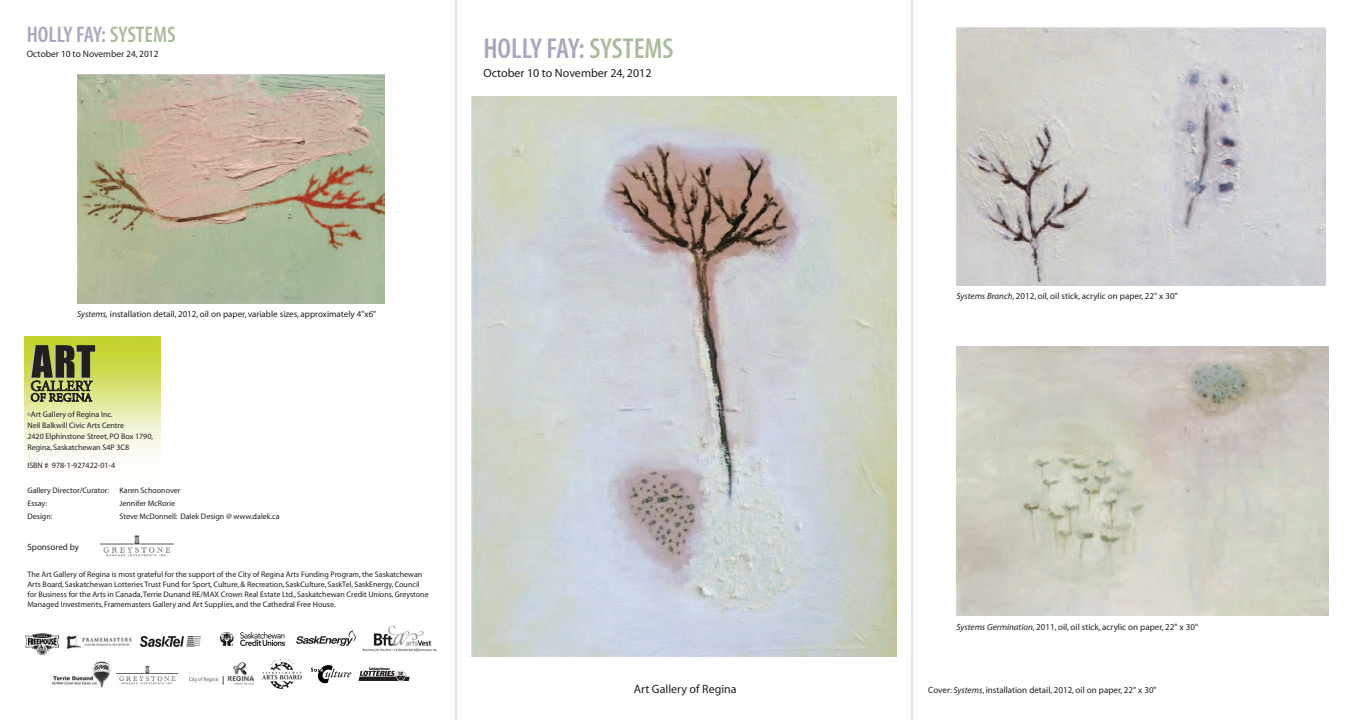
<style>
.page{position:relative;width:1368px;height:720px;background:#fff}
.page>*{position:absolute;margin:0;border:0;box-sizing:border-box;transform-origin:0 0}
.t1{font:600 condensed 29px "Myriad Pro";color:#aaa6bd}
.t2{font:600 condensed 22.7px "Myriad Pro";color:#aaa6bd}
.t3{font:12px "Myriad";color:#231f20}
.t4{font:9.4px "Myriad";color:#231f20}
.t5{font:9px "Myriad";color:#231f20}
.t6{font:8px/11px "Myriad";color:#231f20}
.s1{color:#aabc9e}
.s2{font-style:italic}
</style>
<div class="page">
<img style="left:24px;top:337px;width:136px;height:124px">
<svg style="left:30px;top:345px;width:65px;height:56px"></svg>
<svg style="left:296px;top:630px;width:60px;height:16px"></svg>
<img style="left:362px;top:625px;width:74px;height:27px">
<img style="left:116px;top:666px;width:63px;height:19px">
<img style="left:99px;top:535px;width:75px;height:22px">
<img style="left:220px;top:633px;width:65px;height:13px">
<img style="left:25px;top:634px;width:34px;height:20px">
<img style="left:189px;top:663px;width:64px;height:22px">
<img style="left:262px;top:658px;width:40px;height:31px">
<svg style="left:311px;top:665px;width:40px;height:18px"></svg>
<img style="left:358px;top:667px;width:52px;height:14px">
<img style="left:52px;top:662px;width:59px;height:25px">
<img style="left:65px;top:635px;width:67px;height:15px">
<img style="left:140px;top:637px;width:60px;height:10px">
<img style="left:956px;top:27px;width:369px;height:258px">
<img style="left:956px;top:347px;width:372px;height:269px">
<img style="left:472px;top:96px;width:424px;height:560px">
<img style="left:77px;top:74px;width:307px;height:230px">
<hr style="left:911px;top:0;width:1px;height:720px;background:#d1d3d4">
<hr style="left:455px;top:0;width:1px;height:720px;background:#d1d3d4">
<h2 class="t2" style="left:27px;top:20px;width:150px">HOLLY FAY: <span class="s1">SYSTEMS</span></h2>
<p class="t4" style="left:27px;top:49px;width:133px">October 10 to November 24, 2012</p>
<h1 class="t1" style="left:483px;top:30px;width:192px">HOLLY FAY: <span class="s1">SYSTEMS</span></h1>
<h3 class="t3" style="left:483px;top:67px;width:170px">October 10 to November 24, 2012</h3>
<p class="t5" style="left:77px;top:310px;width:300px"><span class="s2">Systems,</span> installation detail, 2012, oil on paper, variable sizes, approximately 4"x6"</p>
<p class="t6" style="left:27px;top:409px;width:127px"><sup>©</sup>Art Gallery of Regina Inc.<br>Neil Balkwill Civic Arts Centre<br>2420 Elphinstone Street, PO Box 1790,<br>Regina, Saskatchewan S4P 3C8</p>
<p class="t6" style="left:27px;top:460px;width:89px">ISBN # 978-1-927422-01-4</p>
<p class="t6" style="left:27px;top:485px;width:83px">Gallery Director/Curator:</p>
<p class="t6" style="left:119px;top:485px;width:62px">Karen Schoonover</p>
<p class="t6" style="left:27px;top:498px;width:21px">Essay:</p>
<p class="t6" style="left:119px;top:498px;width:57px">Jennifer McRorie</p>
<p class="t6" style="left:27px;top:511px;width:26px">Design:</p>
<p class="t6" style="left:119px;top:511px;width:162px">Steve McDonnell: Dalek Design @ www.dalek.ca</p>
<p class="t5" style="left:27px;top:543px;width:53px">Sponsored by</p>
<p class="t6" style="left:27px;top:570px;width:403px;line-height:10px">The Art Gallery of Regina is most grateful for the support of the City of Regina Arts Funding Program, the Saskatchewan Arts Board, Saskatchewan Lotteries Trust Fund for Sport, Culture, &amp; Recreation, SaskCulture, SaskTel, SaskEnergy, Council for Business for the Arts in Canada, Terrie Dunand RE/MAX Crown Real Estate Ltd., Saskatchewan Credit Unions, Greystone Managed Investments, Framemasters Gallery and Art Supplies, and the Cathedral Free House.</p>
<h3 class="t3" style="left:634px;top:683px;width:104px">Art Gallery of Regina</h3>
<p class="t5" style="left:956px;top:292px;width:223px"><span class="s2">Systems Branch</span>, 2012, oil, oil stick, acrylic on paper, 22" x 30"</p>
<p class="t5" style="left:956px;top:623px;width:243px"><span class="s2">Systems Germination</span>, 2011, oil, oil stick, acrylic on paper, 22" x 30"</p>
<p class="t5" style="left:928px;top:686px;width:230px">Cover: <span class="s2">Systems</span>, installation detail, 2012, oil on paper, 22" x 30"</p>
</div>
